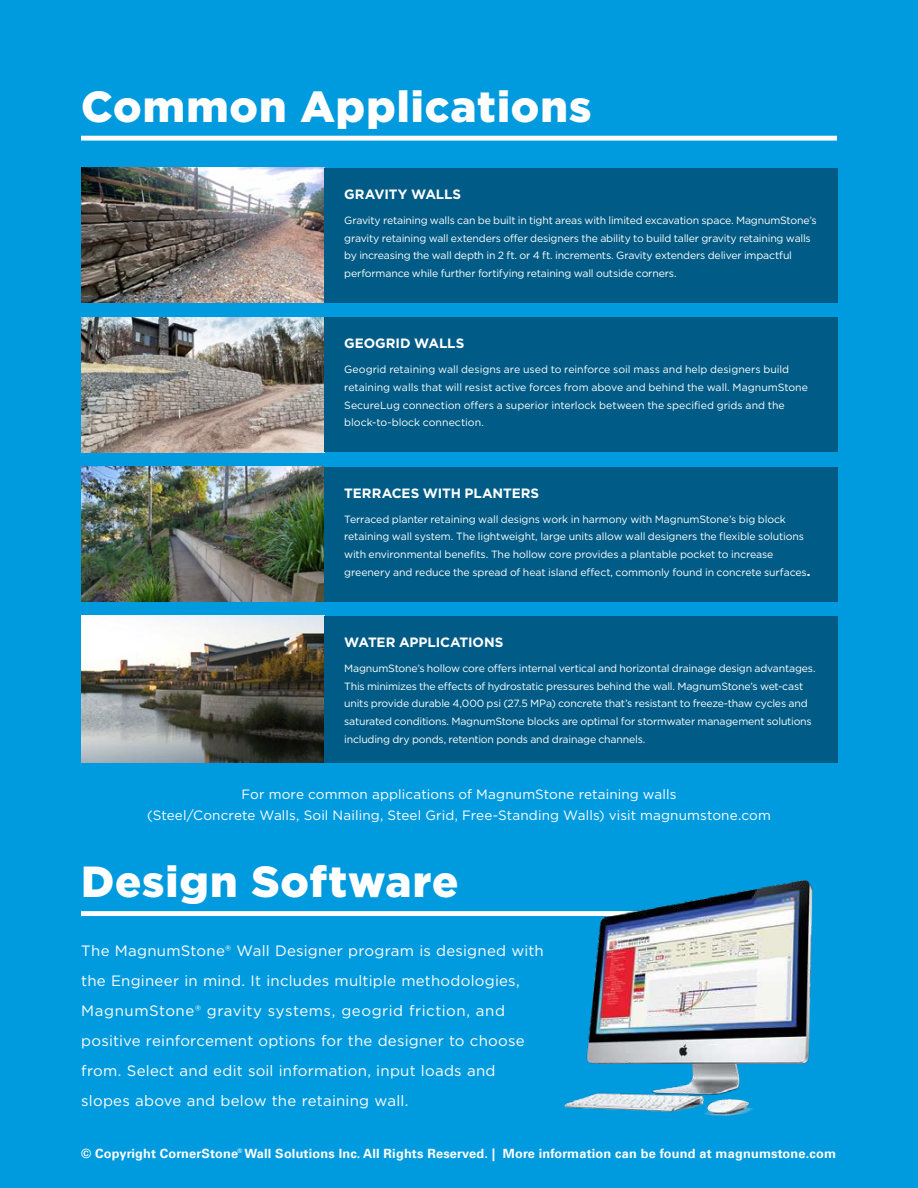
<style>
.page{position:relative;width:918px;height:1188px;background:#009bdf}
.page>*{position:absolute;margin:0;border:0;box-sizing:border-box;transform-origin:0 0}
.t1{font:900 43.5px "Gotham";letter-spacing:.02em;color:#fff}
.t2{font:15px/30px "Gotham";letter-spacing:.015em;color:#fff}
.t3{font:13.5px/21px "Gotham";letter-spacing:.01em;color:#fff;text-align:center}
.t4{font:700 13.5px "Gotham";letter-spacing:-.005em;color:#fff}
.t5{font:700 12.75px "Univers LT";letter-spacing:.015em;color:#fff}
.t6{font:10.5px/17.7px "Gotham";letter-spacing:-.015em;color:#fff}
.s1{font-weight:900}
</style>
<div class="page">
<div style="left:81px;top:136px;width:756px;height:5px;background:#fff"></div>
<div style="left:81px;top:911px;width:729px;height:5px;background:#fff"></div>
<img style="left:81px;top:168px;width:243px;height:135px">
<div style="left:324px;top:168px;width:513px;height:135px;background:#005c86"></div>
<img style="left:81px;top:317px;width:243px;height:135px">
<div style="left:324px;top:317px;width:513px;height:135px;background:#005c86"></div>
<img style="left:81px;top:467px;width:243px;height:135px">
<div style="left:324px;top:467px;width:513px;height:135px;background:#005c86"></div>
<img style="left:81px;top:616px;width:243px;height:147px">
<div style="left:324px;top:616px;width:513px;height:147px;background:#005c86"></div>
<img style="left:541px;top:880px;width:272px;height:236px">
<h1 class="t1" style="left:81px;top:89px;width:512px">Common Applications</h1>
<p class="t4" style="left:344px;top:188px;width:119px">GRAVITY WALLS</p>
<p class="t6" style="left:344px;top:212px;width:474px">Gravity retaining walls can be built in tight areas with limited excavation space. MagnumStone’s gravity retaining wall extenders offer designers the ability to build taller gravity retaining walls by increasing the wall depth in 2 ft. or 4 ft. increments. Gravity extenders deliver impactful performance while further fortifying retaining wall outside corners.</p>
<p class="t4" style="left:344px;top:337px;width:122px">GEOGRID WALLS</p>
<p class="t6" style="left:344px;top:361px;width:465px">Geogrid retaining wall designs are used to reinforce soil mass and help designers build retaining walls that will resist active forces from above and behind the wall. MagnumStone SecureLug connection offers a superior interlock between the specified grids and the block-to-block connection.</p>
<p class="t4" style="left:344px;top:487px;width:196px">TERRACES WITH PLANTERS</p>
<p class="t6" style="left:344px;top:511px;width:467px">Terraced planter retaining wall designs work in harmony with MagnumStone’s big block retaining wall system. The lightweight, large units allow wall designers the flexible solutions with environmental benefits. The hollow core provides a plantable pocket to increase greenery and reduce the spread of heat island effect, commonly found in concrete surfaces<span class="s1">.</span></p>
<p class="t4" style="left:344px;top:636px;width:161px">WATER APPLICATIONS</p>
<p class="t6" style="left:344px;top:660px;width:473px">MagnumStone’s hollow core offers internal vertical and horizontal drainage design advantages.<br>This minimizes the effects of hydrostatic pressures behind the wall. MagnumStone’s wet-cast units provide durable 4,000 psi (27.5 MPa) concrete that’s resistant to freeze-thaw cycles and saturated conditions. MagnumStone blocks are optimal for stormwater management solutions including dry ponds, retention ponds and drainage channels.</p>
<p class="t3" style="left:147px;top:784px;width:625px">For more common applications of MagnumStone retaining walls<br>(Steel/Concrete Walls, Soil Nailing, Steel Grid, Free-Standing Walls) visit magnumstone.com</p>
<h1 class="t1" style="left:81px;top:865px;width:379px">Design Software</h1>
<p class="t2" style="left:81px;top:937px;width:464px">The MagnumStone® Wall Designer program is designed with the Engineer in mind. It includes multiple methodologies, MagnumStone® gravity systems, geogrid friction, and positive reinforcement options for the designer to choose from. Select and edit soil information, input loads and slopes above and below the retaining wall.</p>
<p class="t5" style="left:81px;top:1149px;width:757px">© Copyright CornerStone<sup>®</sup> Wall Solutions Inc. All Rights Reserved. | More information can be found at magnumstone.com</p>
</div>
